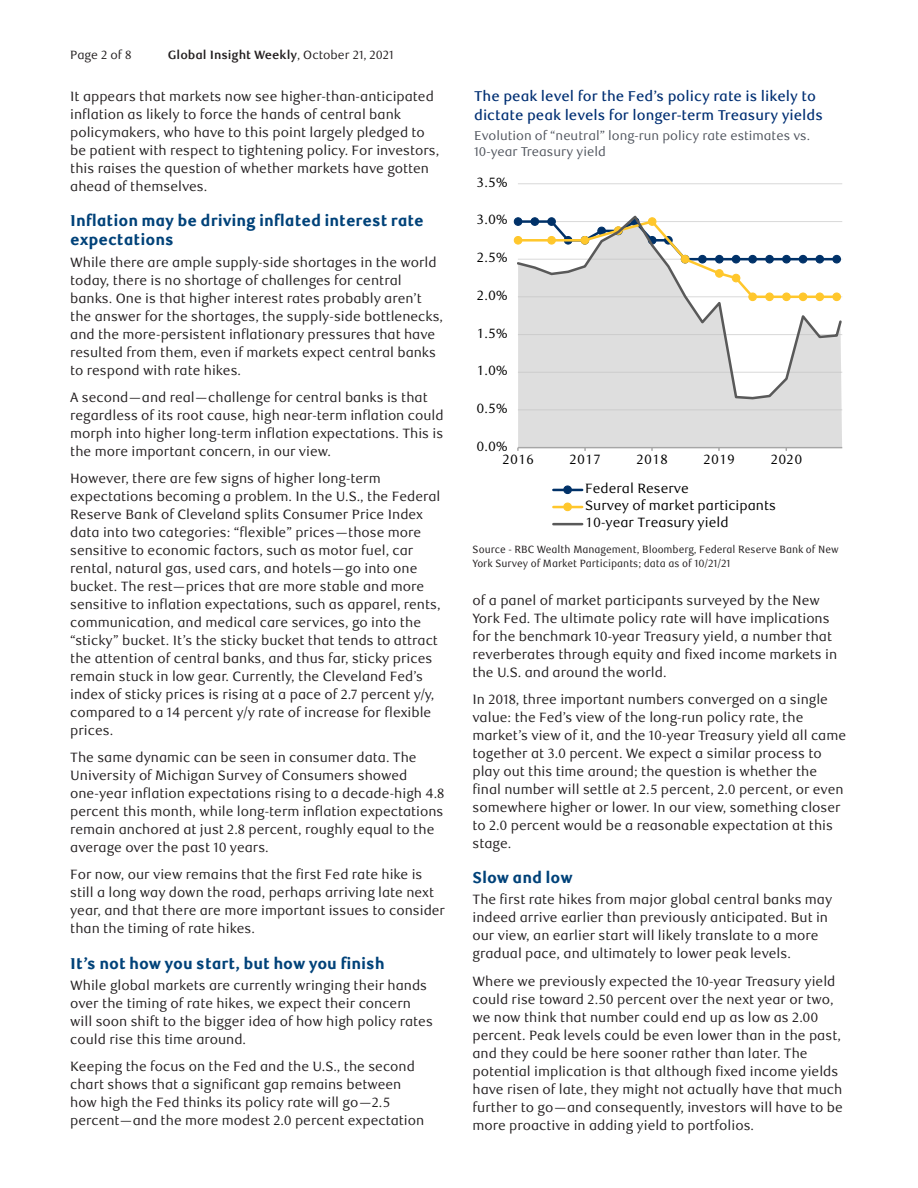
<style>
.page{position:relative;width:918px;height:1188px;background:#fff}
.page>*{position:absolute;margin:0;border:0;box-sizing:border-box;transform-origin:0 0}
.Subhead_1{font:800 15.75px/19.5px "RBC Text";letter-spacing:-.005em;color:#004279}
.t1{font:500 14.25px/18.8px "RBC Text";color:#002f73}
.Body_Text{font:13.5px/18px "RBC Text";color:#231f20}
.t2{font:13.5px/17.1px "RBC Text Tabular";color:#000}
.t3{font:12.75px/16.5px "RBC Text";color:#4e535c}
.t4{font:700 12px "RBC Text";color:#231f20}
.t5{font:12px "RBC Text";color:#231f20}
.t6{font:10.5px/13.5px "RBC Text Cond";color:#231f20}
.s1{font-weight:400}
</style>
<div class="page">
<hr style="left:518px;top:183px;width:324px;height:1px;background:#d9d9d9">
<div style="left:518px;top:401px;width:324px;height:46px;background:#dedede"></div>
<hr style="left:518px;top:447px;width:324px;height:1px;background:#a6a6a6">
<div style="left:514px;top:218px;width:8px;height:7px;background:#003168;border-radius:50%"></div>
<div style="left:514px;top:217px;width:8px;height:9px;border:1px solid #003168;border-radius:50%"></div>
<div style="left:514px;top:237px;width:8px;height:7px;background:#ffc72c;border-radius:50%"></div>
<div style="left:514px;top:236px;width:8px;height:9px;border:1px solid #ffc72c;border-radius:50%"></div>
<svg style="left:518px;top:215px;width:324px;height:186px"></svg>
<hr style="left:553px;top:489px;width:29px;height:2px;background:#003168">
<div style="left:564px;top:486px;width:7px;height:8px;background:#003168;border-radius:50%"></div>
<div style="left:563px;top:485px;width:9px;height:9px;border:1px solid #003168;border-radius:50%"></div>
<hr style="left:553px;top:506px;width:29px;height:2px;background:#ffc72c">
<div style="left:564px;top:503px;width:7px;height:8px;background:#ffc72c;border-radius:50%"></div>
<div style="left:563px;top:503px;width:9px;height:8px;border:1px solid #ffc72c;border-radius:50%"></div>
<hr style="left:553px;top:523px;width:29px;height:2px;background:#595959">
<p class="t5" style="left:70px;top:47px;width:63px">Page 2 of 8</p>
<p class="t4" style="left:168px;top:47px;width:228px">Global Insight Weekly<span class="s1">, October 21, 2021</span></p>
<p class="Body_Text" style="left:70px;top:87px;width:371px">It appears that markets now see higher-than-anticipated inflation as likely to force the hands of central bank policymakers, who have to this point largely pledged to be patient with respect to tightening policy. For investors, this raises the question of whether markets have gotten ahead of themselves.</p>
<h2 class="Subhead_1" style="left:70px;top:211px;width:355px">Inflation may be driving inflated interest rate expectations</h2>
<p class="Body_Text" style="left:70px;top:253px;width:374px">While there are ample supply-side shortages in the world today, there is no shortage of challenges for central banks. One is that higher interest rates probably aren’t the answer for the shortages, the supply-side bottlenecks, and the more-persistent inflationary pressures that have resulted from them, even if markets expect central banks to respond with rate hikes.</p>
<p class="Body_Text" style="left:70px;top:389px;width:375px">A second—and real—challenge for central banks is that regardless of its root cause, high near-term inflation could morph into higher long-term inflation expectations. This is the more important concern, in our view.</p>
<p class="Body_Text" style="left:70px;top:470px;width:372px">However, there are few signs of higher long-term expectations becoming a problem. In the U.S., the Federal Reserve Bank of Cleveland splits Consumer Price Index data into two categories: “flexible” prices—those more sensitive to economic factors, such as motor fuel, car rental, natural gas, used cars, and hotels—go into one bucket. The rest—prices that are more stable and more sensitive to inflation expectations, such as apparel, rents, communication, and medical care services, go into the “sticky” bucket. It’s the sticky bucket that tends to attract the attention of central banks, and thus far, sticky prices remain stuck in low gear. Currently, the Cleveland Fed’s index of sticky prices is rising at a pace of 2.7 percent y/y, compared to a 14 percent y/y rate of increase for flexible prices.</p>
<p class="Body_Text" style="left:70px;top:749px;width:376px">The same dynamic can be seen in consumer data. The University of Michigan Survey of Consumers showed one-year inflation expectations rising to a decade-high 4.8 percent this month, while long-term inflation expectations remain anchored at just 2.8 percent, roughly equal to the average over the past 10 years.</p>
<p class="Body_Text" style="left:70px;top:866px;width:376px">For now, our view remains that the first Fed rate hike is still a long way down the road, perhaps arriving late next year, and that there are more important issues to consider than the timing of rate hikes.</p>
<h2 class="Subhead_1" style="left:70px;top:954px;width:316px">It’s not how you start, but how you finish</h2>
<p class="Body_Text" style="left:70px;top:977px;width:364px">While global markets are currently wringing their hands over the timing of rate hikes, we expect their concern will soon shift to the bigger idea of how high policy rates could rise this time around.</p>
<p class="Body_Text" style="left:70px;top:1058px;width:356px">Keeping the focus on the Fed and the U.S., the second chart shows that a significant gap remains between how high the Fed thinks its policy rate will go—2.5 percent—and the more modest 2.0 percent expectation</p>
<p class="t1" style="left:474px;top:87px;width:350px">The peak level for the Fed’s policy rate is likely to dictate peak levels for longer-term Treasury yields</p>
<p class="t3" style="left:474px;top:127px;width:337px">Evolution of “neutral” long-run policy rate estimates vs.<br>10-year Treasury yield</p>
<p class="t2" style="left:476px;top:174px;width:33px">3.5%</p>
<p class="t2" style="left:476px;top:212px;width:33px">3.0%</p>
<p class="t2" style="left:476px;top:249px;width:33px">2.5%</p>
<p class="t2" style="left:476px;top:287px;width:33px">2.0%</p>
<p class="t2" style="left:476px;top:325px;width:33px">1.5%</p>
<p class="t2" style="left:476px;top:362px;width:33px">1.0%</p>
<p class="t2" style="left:476px;top:400px;width:33px">0.5%</p>
<p class="t2" style="left:476px;top:438px;width:33px">0.0%</p>
<p class="t2" style="left:502px;top:451px;width:33px">2016</p>
<p class="t2" style="left:569px;top:451px;width:33px">2017</p>
<p class="t2" style="left:636px;top:451px;width:33px">2018</p>
<p class="t2" style="left:703px;top:451px;width:33px">2019</p>
<p class="t2" style="left:770px;top:451px;width:33px">2020</p>
<p class="t2" style="left:585px;top:480px;width:192px">Federal Reserve<br>Survey of market participants<br>10-year Treasury yield</p>
<p class="t6" style="left:473px;top:543px;width:368px">Source - RBC Wealth Management, Bloomberg, Federal Reserve Bank of New<br>York Survey of Market Participants; data as of 10/21/21</p>
<p class="Body_Text" style="left:472px;top:591px;width:366px">of a panel of market participants surveyed by the New York Fed. The ultimate policy rate will have implications for the benchmark 10-year Treasury yield, a number that reverberates through equity and fixed income markets in the U.S. and around the world.</p>
<p class="Body_Text" style="left:472px;top:690px;width:375px">In 2018, three important numbers converged on a single value: the Fed’s view of the long-run policy rate, the market’s view of it, and the 10-year Treasury yield all came together at 3.0 percent. We expect a similar process to play out this time around; the question is whether the final number will settle at 2.5 percent, 2.0 percent, or even somewhere higher or lower. In our view, something closer to 2.0 percent would be a reasonable expectation at this stage.</p>
<h2 class="Subhead_1" style="left:472px;top:868px;width:102px">Slow and low</h2>
<p class="Body_Text" style="left:472px;top:891px;width:361px">The first rate hikes from major global central banks may indeed arrive earlier than previously anticipated. But in our view, an earlier start will likely translate to a more gradual pace, and ultimately to lower peak levels.</p>
<p class="Body_Text" style="left:472px;top:972px;width:372px">Where we previously expected the 10-year Treasury yield could rise toward 2.50 percent over the next year or two, we now think that number could end up as low as 2.00 percent. Peak levels could be even lower than in the past, and they could be here sooner rather than later. The potential implication is that although fixed income yields have risen of late, they might not actually have that much further to go—and consequently, investors will have to be more proactive in adding yield to portfolios.</p>
</div>
